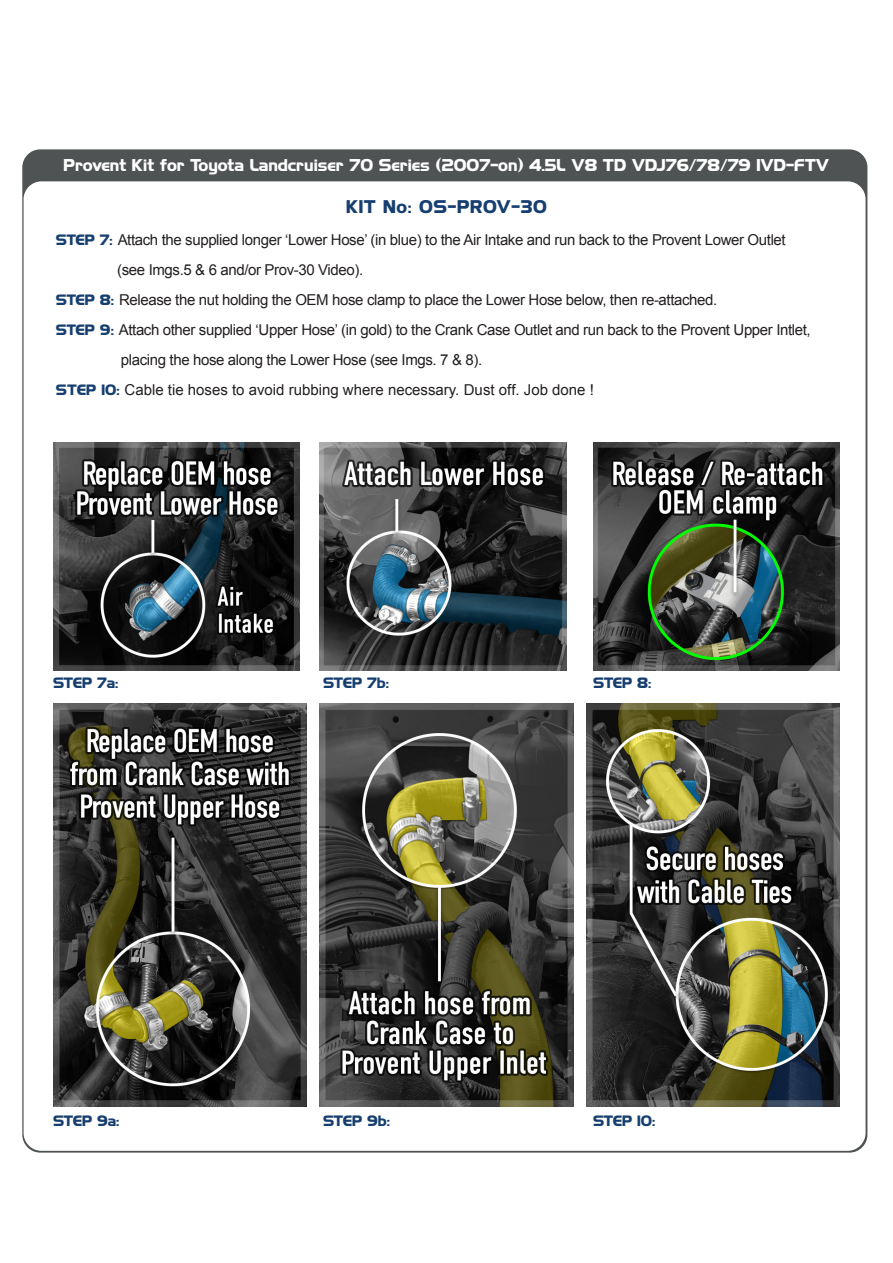
<style>
.page{position:relative;width:893px;height:1263px;background:#fff}
.page>*{position:absolute;margin:0;border:0;box-sizing:border-box;transform-origin:0 0}
.t1{font:700 16.5px "Highland Gothic FLF";letter-spacing:.04em;color:#163f70}
.t2{font:700 15.3px "Highland Gothic FLF";color:#fff}
.t3{font:15px "Arial";letter-spacing:-.025em;color:#231f20}
.t4{font:15px "Arial";color:#231f20}
.t5{font:700 13.5px "Highland Gothic FLF";letter-spacing:-.05em;color:#163f70}
.s1{font-family:"Highland Gothic FLF";font-weight:700;font-size:13.5px;color:#163f70}
</style>
<div class="page">
<div style="left:22px;top:149px;width:845px;height:1003px;background:#505354;border-radius:18px"></div>
<div style="left:24px;top:181px;width:841px;height:970px;background:#fff"></div>
<img style="left:53px;top:703px;width:254px;height:403px">
<img style="left:320px;top:703px;width:253px;height:403px">
<img style="left:586px;top:703px;width:254px;height:403px">
<img style="left:53px;top:443px;width:247px;height:228px">
<img style="left:320px;top:443px;width:246px;height:228px">
<img style="left:593px;top:443px;width:247px;height:228px">
<p class="t2" style="left:63px;top:154px;width:767px">Provent Kit for Toyota Landcruiser 70 Series (2007-on) 4.5L V8 TD VDJ76/78/79 1VD-FTV</p>
<p class="t1" style="left:346px;top:195px;width:202px">KIT No: OS-PROV-30</p>
<p class="t3" style="left:56px;top:230px;width:731px"><span class="s1">STEP 7:</span> Attach the supplied longer ‘Lower Hose’ (in blue) to the Air Intake and run back to the Provent Lower Outlet</p>
<p class="t3" style="left:117px;top:260px;width:247px">(see Imgs.5 &amp; 6 and/or Prov-30 Video).</p>
<p class="t3" style="left:56px;top:290px;width:663px"><span class="s1">STEP 8:</span> Release the nut holding the OEM hose clamp to place the Lower Hose below, then re-attached.</p>
<p class="t3" style="left:56px;top:320px;width:756px"><span class="s1">STEP 9:</span> Attach other supplied ‘Upper Hose’ (in gold) to the Crank Case Outlet and run back to the Provent Upper Intlet,</p>
<p class="t3" style="left:121px;top:350px;width:363px">placing the hose along the Lower Hose (see Imgs. 7 &amp; 8).</p>
<p class="t4" style="left:56px;top:380px;width:539px"><span class="s1">STEP 10:</span> Cable tie hoses to avoid rubbing where necessary. Dust off. Job done !</p>
<p class="t5" style="left:53px;top:673px;width:67px">STEP 7a:</p>
<p class="t5" style="left:323px;top:673px;width:67px">STEP 7b:</p>
<p class="t5" style="left:593px;top:673px;width:60px">STEP 8:</p>
<p class="t5" style="left:53px;top:1111px;width:68px">STEP 9a:</p>
<p class="t5" style="left:323px;top:1111px;width:68px">STEP 9b:</p>
<p class="t5" style="left:593px;top:1111px;width:64px">STEP 10:</p>
</div>
